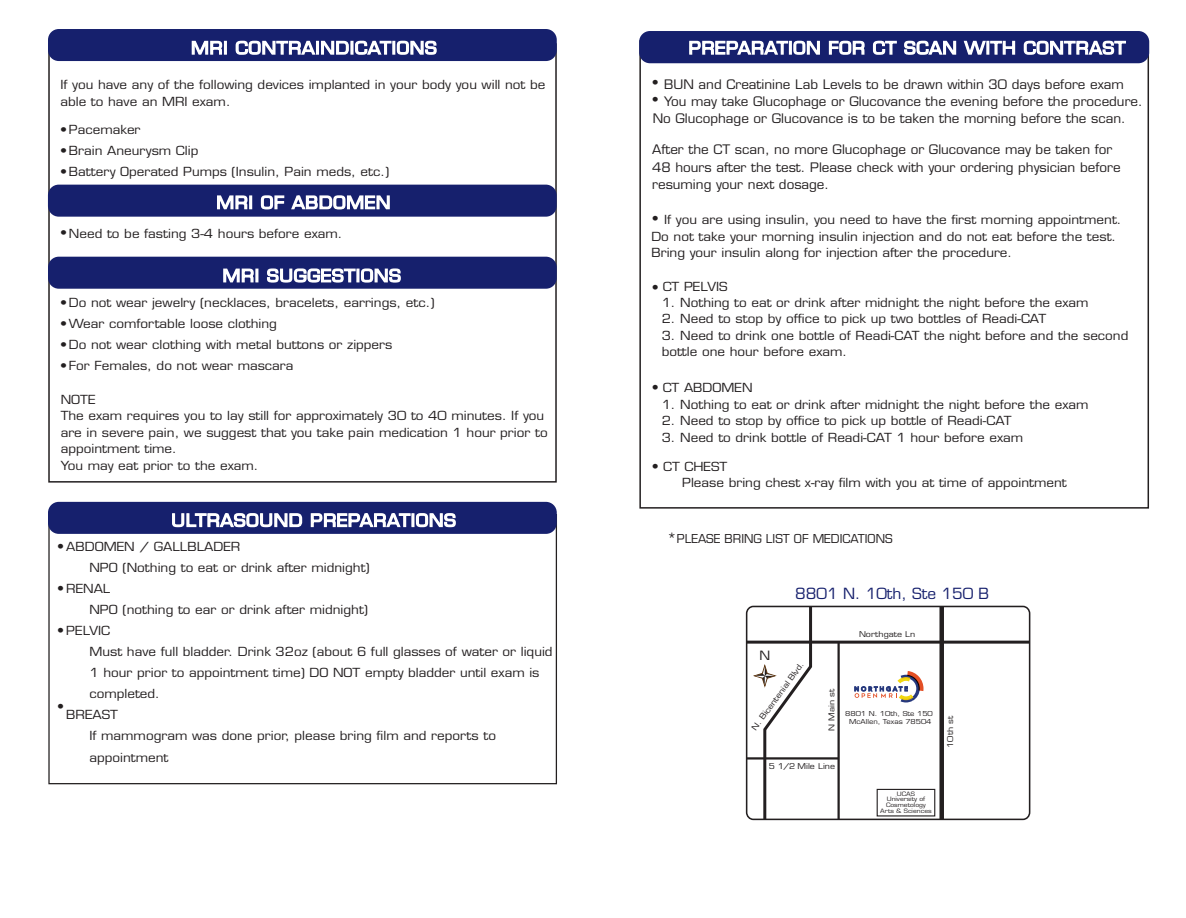
<style>
.page{position:relative;width:1186px;height:918px;background:#fff}
.page>*{position:absolute;margin:0;border:0;box-sizing:border-box;transform-origin:0 0}
.t1{font:15px "Eurostile LT Std";color:#16206d}
.t2{font:12.75px/17.2px "Eurostile LT Std";color:#231f20;scale:1.05 1}
.t3{font:12.45px "Eurostile LT Std";color:#231f20;scale:1.1 1}
.t4{font:12.15px/16.5px "Eurostile LT Std";color:#231f20;scale:1.1 1}
.t5{font:12px "Eurostile LT Std";color:#231f20}
.t6{font:7.8px "Eurostile LT Std";color:#231f20;scale:1.14 1}
.t7{font:6.6px/7.9px "Eurostile LT Std";color:#231f20;text-align:center;scale:1.14 1}
.t8{font:5.85px/5.8px "Eurostile LT Std";color:#231f20;text-align:center;scale:1.14 1}
.s1{font-size:12.75px}
.s2{font-size:13.95px}
</style>
<div class="page">
<div style="left:639px;top:31px;width:510px;height:32px;background:#16206d;border-radius:11px"></div>
<svg style="left:689px;top:40px;width:131px;height:15px"></svg>
<svg style="left:828px;top:40px;width:37px;height:15px"></svg>
<svg style="left:872px;top:40px;width:25px;height:15px"></svg>
<svg style="left:904px;top:40px;width:112px;height:15px"></svg>
<svg style="left:1023px;top:40px;width:103px;height:15px"></svg>
<div style="left:48px;top:29px;width:509px;height:32px;background:#16206d;border-radius:11px"></div>
<svg style="left:191px;top:40px;width:32px;height:15px"></svg>
<div style="left:224px;top:41px;width:3px;height:14px;border:2px solid #fff"></div>
<svg style="left:235px;top:40px;width:202px;height:15px"></svg>
<div style="left:48px;top:184px;width:509px;height:32px;background:#16206d;border-radius:11px"></div>
<svg style="left:217px;top:195px;width:31px;height:15px"></svg>
<div style="left:249px;top:195px;width:3px;height:14px;border:2px solid #fff"></div>
<svg style="left:260px;top:195px;width:130px;height:15px"></svg>
<div style="left:48px;top:256px;width:509px;height:32px;background:#16206d;border-radius:11px"></div>
<svg style="left:223px;top:268px;width:31px;height:15px"></svg>
<div style="left:255px;top:268px;width:3px;height:14px;border:2px solid #fff"></div>
<svg style="left:267px;top:268px;width:134px;height:15px"></svg>
<div style="left:48px;top:501px;width:509px;height:32px;background:#16206d;border-radius:11px"></div>
<svg style="left:172px;top:513px;width:131px;height:15px"></svg>
<svg style="left:310px;top:513px;width:146px;height:15px"></svg>
<div style="left:876px;top:788px;width:59px;height:28px;border:1px solid #231f20"></div>
<hr style="left:746px;top:640px;width:283px;height:3px;background:#231f20">
<div style="left:939px;top:606px;width:5px;height:213px;background:#231f20"></div>
<hr style="left:837px;top:642px;width:3px;height:177px;background:#231f20">
<hr style="left:746px;top:757px;width:92px;height:2px;background:#231f20">
<div style="left:746px;top:605px;width:284px;height:215px;border:2px solid #231f20;border-radius:7px"></div>
<svg style="left:754px;top:605px;width:59px;height:216px"></svg>
<svg style="left:854px;top:671px;width:69px;height:31px"></svg>
<p class="t4" style="left:60px;top:76px;width:442px">If you have any of the following devices implanted in your body you will not be able to have an MRI exam.</p>
<p class="t4" style="left:60px;top:121px;width:75px">•Pacemaker</p>
<p class="t4" style="left:60px;top:142px;width:127px">•Brain Aneurysm Clip</p>
<p class="t4" style="left:60px;top:163px;width:301px">•Battery Operated Pumps (Insulin, Pain meds, etc.)</p>
<p class="t4" style="left:69px;top:225px;width:250px">Need to be fasting 3-4 hours before exam.</p>
<p class="t4" style="left:60px;top:224px;width:8px">•</p>
<p class="t4" style="left:60px;top:294px;width:342px">•Do not wear jewelry (necklaces, bracelets, earrings, etc.)</p>
<p class="t4" style="left:60px;top:315px;width:199px">•Wear comfortable loose clothing</p>
<p class="t4" style="left:60px;top:336px;width:304px">•Do not wear clothing with metal buttons or zippers</p>
<p class="t4" style="left:60px;top:357px;width:214px">•For Females, do not wear mascara</p>
<p class="t4" style="left:61px;top:391px;width:444px">NOTE<br>The exam requires you to lay still for approximately 30 to 40 minutes. If you are in severe pain, we suggest that you take pain medication 1 hour prior to appointment time.<br>You may eat prior to the exam.</p>
<p class="t4" style="left:89px;top:536px;width:256px;line-height:21px;text-indent:-32px"><span class="s1">•</span>ABDOMEN / GALLBLADER<br>NPO (Nothing to eat or drink after midnight)</p>
<p class="t4" style="left:89px;top:578px;width:255px;line-height:21px;text-indent:-32px"><span class="s1">•</span>RENAL<br>NPO (nothing to ear or drink after midnight)</p>
<p class="t4" style="left:57px;top:622px;width:50px"><span class="s1">•</span>PELVIC</p>
<p class="t4" style="left:89px;top:643px;width:423px">Must have full bladder. Drink 32oz (about 6 full glasses of water or liquid</p>
<p class="t4" style="left:89px;top:664px;width:411px">1 hour prior to appointment time) DO NOT empty bladder until exam is</p>
<p class="t4" style="left:89px;top:685px;width:66px">completed.</p>
<p class="t4" style="left:66px;top:706px;width:49px">BREAST</p>
<p class="t4" style="left:89px;top:727px;width:371px">If mammogram was done prior, please bring film and reports to</p>
<p class="t4" style="left:89px;top:748px;width:73px">appointment</p>
<p class="t2" style="left:57px;top:697px;width:8px">•</p>
<p class="t2" style="left:664px;top:75px;width:457px">BUN and Creatinine Lab Levels to be drawn within 30 days before exam<br>You may take Glucophage or Glucovance the evening before the procedure.</p>
<p class="t2" style="left:652px;top:141px;width:448px">After the CT scan, no more Glucophage or Glucovance may be taken for<br>48 hours after the test. Please check with your ordering physician before resuming your next dosage.</p>
<p class="t4" style="left:651px;top:228px;width:424px">Do not take your morning insulin injection and do not eat before the test.<br>Bring your insulin along for injection after the procedure.</p>
<p class="t4" style="left:652px;top:278px;width:70px"><span class="s1">•</span> CT PELVIS</p>
<p class="t2" style="left:652px;top:74px;width:8px">• •</p>
<p class="t2" style="left:652px;top:110px;width:452px">No Glucophage or Glucovance is to be taken the morning before the scan.</p>
<p class="t4" style="left:652px;top:211px;width:429px"><span class="s1">•</span> If you are using insulin, you need to have the first morning appointment.</p>
<p class="t4" style="left:661px;top:294px;width:389px">1. Nothing to eat or drink after midnight the night before the exam</p>
<p class="t4" style="left:661px;top:311px;width:351px">2. Need to stop by office to pick up two bottles of Readi-CAT</p>
<p class="t4" style="left:661px;top:327px;width:426px">3. Need to drink one bottle of Readi-CAT the night before and the second bottle one hour before exam.</p>
<p class="t4" style="left:652px;top:379px;width:93px"><span class="s1">•</span> CT ABDOMEN</p>
<p class="t4" style="left:661px;top:396px;width:389px">1. Nothing to eat or drink after midnight the night before the exam</p>
<p class="t4" style="left:661px;top:412px;width:319px">2. Need to stop by office to pick up bottle of Readi-CAT</p>
<p class="t4" style="left:661px;top:429px;width:330px">3. Need to drink bottle of Readi-CAT 1 hour before exam</p>
<p class="t4" style="left:682px;top:474px;width:351px">Please bring chest x-ray film with you at time of appointment</p>
<p class="t4" style="left:652px;top:458px;width:70px"><span class="s1">•</span> CT CHEST</p>
<p class="t5" style="left:667px;top:531px;width:227px"><span class="s2">*</span>PLEASE BRING LIST OF MEDICATIONS</p>
<p class="t1" style="left:795px;top:584px;width:195px">8801 N. 10th, Ste 150 B</p>
<p class="t3" style="left:759px;top:648px;width:11px">N</p>
<p class="t6" style="left:750px;top:726px;width:73px;rotate:-54deg">N. Bicentenial Blvd.</p>
<p class="t6" style="left:859px;top:629px;width:51px">Northgate Ln</p>
<p class="t6" style="left:827px;top:730px;width:38px;rotate:-90deg">N Main st</p>
<p class="t7" style="left:845px;top:710px;width:78px">8801 N. 10th, Ste 150<br>McAllen, Texas 78504</p>
<p class="t6" style="left:769px;top:761px;width:60px">5 1/2 Mile Line</p>
<p class="t8" style="left:880px;top:790px;width:47px">UCAS<br>University of<br>Cosmetology<br>Arts &amp; Sciences</p>
<p class="t6" style="left:946px;top:747px;width:29px;rotate:-90deg">10th st</p>
</div>
